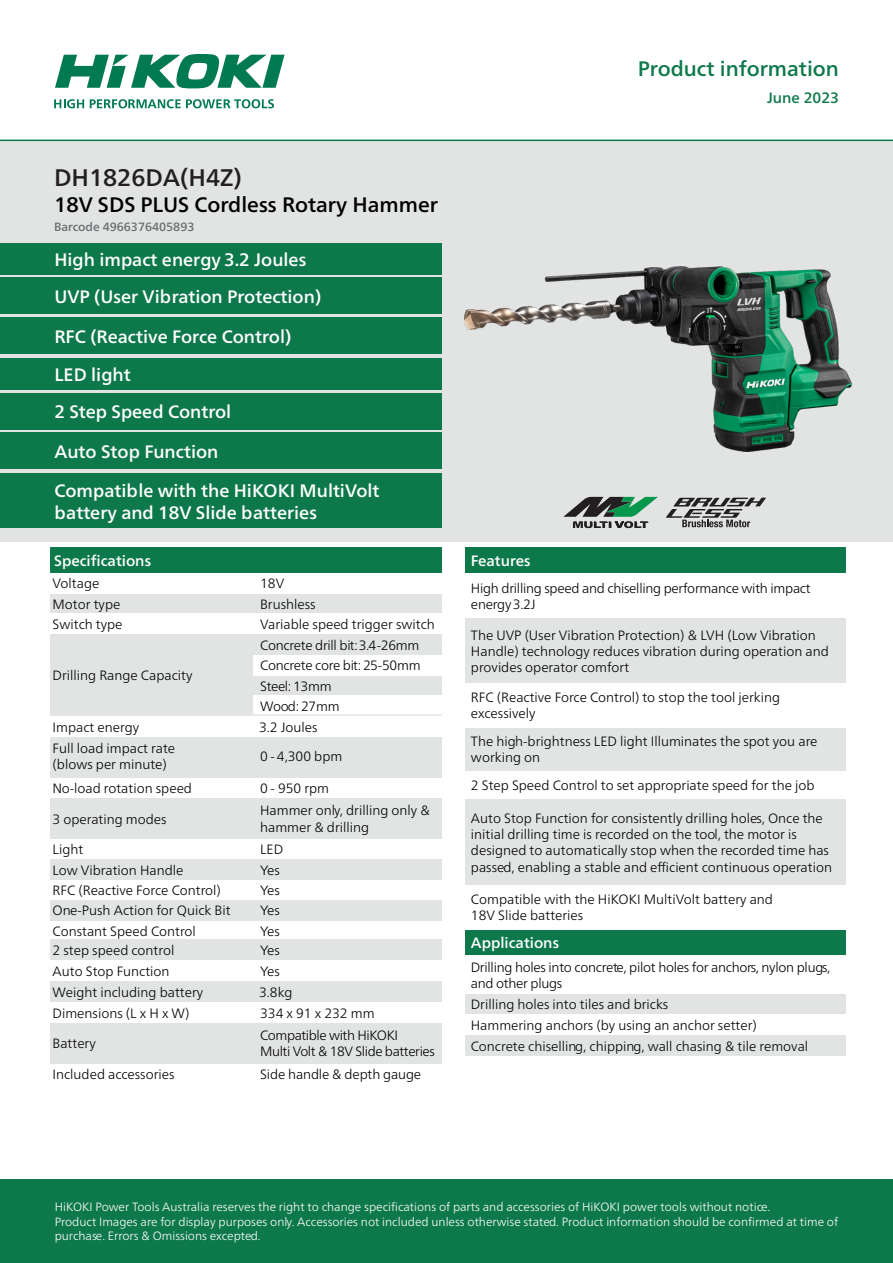
<style>
.page{position:relative;width:893px;height:1263px;background:#fff}
.page>*{position:absolute;margin:0;border:0;box-sizing:border-box;transform-origin:0 0}
.t1{font:500 24px "Neue Frutiger World";color:#231f20}
.t2{font:500 21px "Neue Frutiger World";color:#000}
.t3{font:500 21px "Neue Frutiger World";color:#0d7849}
.t4{font:500 18px/21.6px "Neue Frutiger World";color:#fff}
.t5{font:500 15px "Neue Frutiger World";color:#fff}
.t6{font:500 15px "Neue Frutiger World";color:#0d7849}
.t7{font:300 13.5px/16.2px "Neue Frutiger World";color:#000}
.t8{font:300 13.5px/16.2px "Neue Frutiger World";letter-spacing:-.02em;color:#000}
.t9{font:300 13.5px/16.2px "Neue Frutiger World";letter-spacing:-.03em;color:#000}
.t10{font:300 12px/14.4px "Neue Frutiger World";color:#fff}
.t11{font:500 12px "Neue Frutiger World";color:#6c6d70}
</style>
<div class="page">
<div style="left:465px;top:727px;width:380px;height:44px;background:#e2e4e4"></div>
<div style="left:465px;top:799px;width:380px;height:86px;background:#e2e4e4"></div>
<div style="left:465px;top:618px;width:380px;height:65px;background:#e2e4e4"></div>
<div style="left:50px;top:1022px;width:392px;height:41px;background:#e2e4e4"></div>
<div style="left:0;top:140px;width:893px;height:402px;background:#e2e4e4"></div>
<div style="left:0;top:243px;width:442px;height:31px;background:#0d7849"></div>
<div style="left:0;top:358px;width:442px;height:32px;background:#0d7849"></div>
<div style="left:0;top:277px;width:442px;height:37px;background:#0d7849"></div>
<div style="left:0;top:393px;width:442px;height:36px;background:#0d7849"></div>
<div style="left:0;top:317px;width:442px;height:37px;background:#0d7849"></div>
<div style="left:0;top:432px;width:442px;height:37px;background:#0d7849"></div>
<div style="left:50px;top:547px;width:392px;height:26px;background:#0d7849"></div>
<div style="left:50px;top:594px;width:392px;height:20px;background:#e2e4e4"></div>
<div style="left:253px;top:634px;width:189px;height:21px;background:#e2e4e4"></div>
<div style="left:253px;top:674px;width:189px;height:21px;background:#e2e4e4"></div>
<div style="left:50px;top:613px;width:392px;height:21px;background:#fff"></div>
<div style="left:253px;top:655px;width:189px;height:20px;background:#fff"></div>
<div style="left:50px;top:1002px;width:392px;height:21px;background:#fff"></div>
<div style="left:50px;top:634px;width:203px;height:82px;background:#e2e4e4"></div>
<div style="left:50px;top:737px;width:392px;height:41px;background:#e2e4e4"></div>
<div style="left:50px;top:798px;width:392px;height:41px;background:#e2e4e4"></div>
<div style="left:50px;top:859px;width:392px;height:21px;background:#e2e4e4"></div>
<div style="left:50px;top:900px;width:392px;height:20px;background:#e2e4e4"></div>
<div style="left:465px;top:547px;width:380px;height:26px;background:#0d7849"></div>
<div style="left:465px;top:930px;width:380px;height:25px;background:#0d7849"></div>
<svg style="left:54px;top:99px;width:30px;height:9px"></svg>
<svg style="left:90px;top:99px;width:184px;height:9px"></svg>
<svg style="left:55px;top:54px;width:230px;height:34px"></svg>
<hr style="left:0;top:140px;width:893px;height:1px;background:#0d7849">
<svg style="left:666px;top:498px;width:100px;height:29px"></svg>
<svg style="left:563px;top:497px;width:95px;height:31px"></svg>
<div style="left:0;top:1179px;width:893px;height:84px;background:#0d7849"></div>
<div style="left:50px;top:981px;width:392px;height:21px;background:#e2e4e4"></div>
<div style="left:50px;top:939px;width:392px;height:21px;background:#e2e4e4"></div>
<div style="left:0;top:474px;width:442px;height:54px;background:#0d7849"></div>
<hr style="left:253px;top:714px;width:189px;height:2px;background:#e2e4e4">
<div style="left:465px;top:993px;width:380px;height:21px;background:#e2e4e4"></div>
<div style="left:465px;top:1035px;width:380px;height:21px;background:#e2e4e4"></div>
<img style="left:464px;top:267px;width:389px;height:184px">
<p class="t1" style="left:54px;top:157px;width:189px">DH1826DA(H4Z)</p>
<p class="t2" style="left:54px;top:187px;width:385px">18V SDS PLUS Cordless Rotary Hammer</p>
<p class="t11" style="left:54px;top:217px;width:142px">Barcode 4966376405893</p>
<p class="t4" style="left:54px;top:248px;width:253px">High impact energy 3.2 Joules</p>
<p class="t4" style="left:54px;top:286px;width:268px">UVP (User Vibration Protection)</p>
<p class="t4" style="left:54px;top:326px;width:238px">RFC (Reactive Force Control)</p>
<p class="t4" style="left:54px;top:364px;width:78px">LED light</p>
<p class="t4" style="left:54px;top:401px;width:178px">2 Step Speed Control</p>
<p class="t4" style="left:54px;top:441px;width:165px">Auto Stop Function</p>
<p class="t4" style="left:54px;top:480px;width:327px">Compatible with the HiKOKI MultiVolt battery and 18V Slide batteries</p>
<p class="t5" style="left:54px;top:548px;width:98px">Specifications</p>
<p class="t5" style="left:471px;top:548px;width:61px">Features</p>
<p class="t3" style="left:638px;top:51px;width:203px">Product information</p>
<p class="t6" style="left:767px;top:85px;width:73px">June 2023</p>
<p class="t7" style="left:53px;top:576px;width:48px">Voltage</p>
<p class="t8" style="left:471px;top:580px;width:341px">High drilling speed and chiselling performance with impact energy 3.2J</p>
<p class="t7" style="left:260px;top:576px;width:26px">18V</p>
<p class="t7" style="left:260px;top:596px;width:57px">Brushless</p>
<p class="t8" style="left:260px;top:637px;width:161px">Concrete drill bit: 3.4-26mm</p>
<p class="t8" style="left:260px;top:658px;width:162px">Concrete core bit: 25-50mm</p>
<p class="t8" style="left:260px;top:678px;width:73px">Steel: 13mm</p>
<p class="t8" style="left:260px;top:698px;width:81px">Wood: 27mm</p>
<p class="t7" style="left:53px;top:596px;width:69px">Motor type</p>
<p class="t7" style="left:53px;top:616px;width:71px">Switch type</p>
<p class="t7" style="left:260px;top:616px;width:176px">Variable speed trigger switch</p>
<p class="t7" style="left:471px;top:627px;width:359px">The UVP (User Vibration Protection) &amp; LVH (Low Vibration<br>Handle) technology reduces vibration during operation and provides operator comfort</p>
<p class="t7" style="left:53px;top:667px;width:141px">Drilling Range Capacity</p>
<p class="t7" style="left:471px;top:689px;width:311px">RFC (Reactive Force Control) to stop the tool jerking excessively</p>
<p class="t7" style="left:259px;top:719px;width:60px">3.2 Joules</p>
<p class="t7" style="left:53px;top:719px;width:88px">Impact energy</p>
<p class="t7" style="left:471px;top:733px;width:348px">The high-brightness LED light Illuminates the spot you are working on</p>
<p class="t7" style="left:53px;top:740px;width:124px">Full load impact rate (blows per minute)</p>
<p class="t7" style="left:260px;top:748px;width:84px">0 - 4,300 bpm</p>
<p class="t7" style="left:260px;top:780px;width:71px">0 - 950 rpm</p>
<p class="t7" style="left:260px;top:803px;width:171px">Hammer only, drilling only &amp; hammer &amp; drilling</p>
<p class="t7" style="left:471px;top:777px;width:345px">2 Step Speed Control to set appropriate speed for the job</p>
<p class="t7" style="left:53px;top:780px;width:141px">No-load rotation speed</p>
<p class="t7" style="left:471px;top:810px;width:363px">Auto Stop Function for consistently drilling holes, Once the initial drilling time is recorded on the tool, the motor is designed to automatically stop when the recorded time has passed, enabling a stable and efficient continuous operation</p>
<p class="t7" style="left:53px;top:811px;width:116px">3 operating modes</p>
<p class="t7" style="left:53px;top:841px;width:32px">Light</p>
<p class="t7" style="left:53px;top:882px;width:170px">RFC (Reactive Force Control)</p>
<p class="t7" style="left:53px;top:923px;width:145px">Constant Speed Control</p>
<p class="t7" style="left:260px;top:841px;width:25px">LED</p>
<p class="t7" style="left:260px;top:882px;width:21px">Yes</p>
<p class="t7" style="left:260px;top:923px;width:21px">Yes</p>
<p class="t7" style="left:53px;top:862px;width:132px">Low Vibration Handle</p>
<p class="t7" style="left:53px;top:902px;width:179px">One-Push Action for Quick Bit</p>
<p class="t7" style="left:260px;top:862px;width:21px">Yes</p>
<p class="t7" style="left:260px;top:902px;width:21px">Yes</p>
<p class="t7" style="left:471px;top:891px;width:304px">Compatible with the HiKOKI MultiVolt battery and<br>18V Slide batteries</p>
<p class="t5" style="left:471px;top:931px;width:90px">Applications</p>
<p class="t7" style="left:53px;top:942px;width:123px">2 step speed control</p>
<p class="t7" style="left:260px;top:942px;width:21px">Yes</p>
<p class="t7" style="left:53px;top:964px;width:118px">Auto Stop Function</p>
<p class="t7" style="left:53px;top:984px;width:152px">Weight including battery</p>
<p class="t7" style="left:53px;top:1005px;width:138px">Dimensions (L x H x W)</p>
<p class="t7" style="left:53px;top:1035px;width:45px">Battery</p>
<p class="t7" style="left:260px;top:964px;width:21px">Yes</p>
<p class="t7" style="left:259px;top:984px;width:35px">3.8kg</p>
<p class="t7" style="left:260px;top:1005px;width:116px">334 x 91 x 232 mm</p>
<p class="t9" style="left:260px;top:1027px;width:176px">Compatible with HiKOKI<br>Multi Volt &amp; 18V Slide batteries</p>
<p class="t8" style="left:471px;top:959px;width:361px">Drilling holes into concrete, pilot holes for anchors, nylon plugs, and other plugs</p>
<p class="t7" style="left:471px;top:1017px;width:288px">Hammering anchors (by using an anchor setter)</p>
<p class="t7" style="left:471px;top:996px;width:199px">Drilling holes into tiles and bricks</p>
<p class="t7" style="left:471px;top:1038px;width:339px">Concrete chiselling, chipping, wall chasing &amp; tile removal</p>
<p class="t7" style="left:53px;top:1066px;width:123px">Included accessories</p>
<p class="t7" style="left:260px;top:1066px;width:163px">Side handle &amp; depth gauge</p>
<p class="t10" style="left:55px;top:1200px;width:785px">HiKOKI Power Tools Australia reserves the right to change specifications of parts and accessories of HiKOKI power tools without notice.<br>Product Images are for display purposes only. Accessories not included unless otherwise stated. Product information should be confirmed at time of purchase. Errors &amp; Omissions excepted.</p>
</div>
